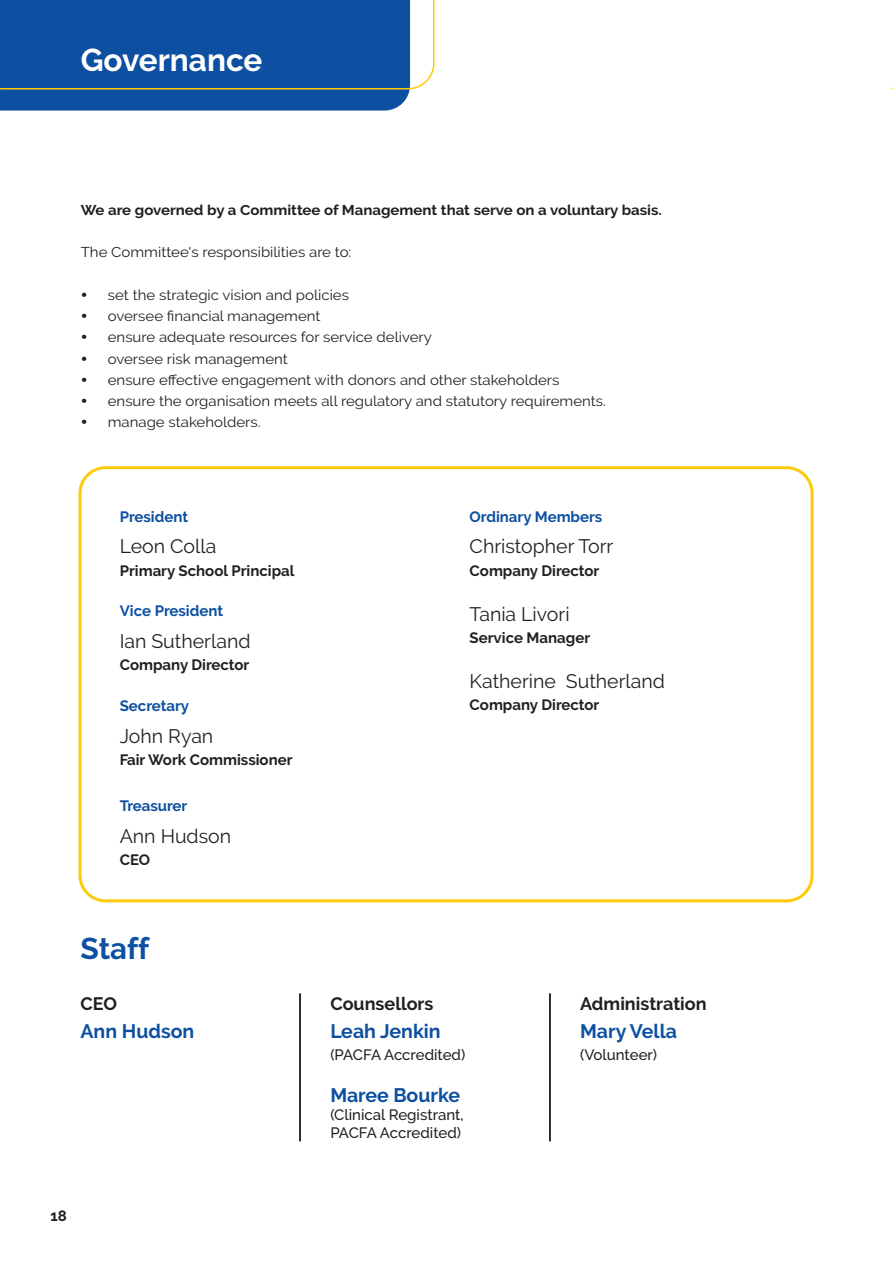
<style>
.page{position:relative;width:893px;height:1263px;background:#fff}
.page>*{position:absolute;margin:0;border:0;box-sizing:border-box;transform-origin:0 0}
.t1{font:700 31.5px "Raleway";color:#fff}
.t2{font:700 30px "Raleway";color:#0d50a1}
.Body_Text_-_Main{font:19.5px "Raleway";color:#231f20}
.t3{font:700 19.5px "Raleway";color:#0d50a1}
.t4{font:700 18px "Raleway";color:#231f20}
.Body_Text_-_Main-2{font:700 15px "Raleway";color:#231f20}
.t5{font:500 15px/18px "Raleway";color:#231f20}
.Body_Text_-_Main-3{font:700 15px "Raleway";color:#0d50a1}
.Body_Text_-_Main-4{font:14.25px "Raleway";color:#231f20;scale:1.06 1}
.Body_Text_-_Main-5{font:700 14.25px "Raleway";color:#231f20;scale:1.06 1}
</style>
<div class="page">
<div style="left:78px;top:466px;width:736px;height:436px;border:3px solid #feca0a;border-radius:26px"></div>
<svg style="left:0;top:89px;width:410px;height:22px;background:#1a58a0"></svg>
<div style="left:0;top:0;width:434px;height:89px;background:#0d50a1"></div>
<hr style="left:299px;top:993px;width:2px;height:148px;background:#231f20">
<hr style="left:549px;top:993px;width:2px;height:148px;background:#231f20">
<p class="t1" style="left:81px;top:42px;width:183px">Governance</p>
<p class="Body_Text_-_Main-5" style="left:81px;top:201px;width:550px">We are governed by a Committee of Management that serve on a voluntary basis.</p>
<p class="Body_Text_-_Main-4" style="left:81px;top:244px;width:257px">The Committee's responsibilities are to:</p>
<p class="Body_Text_-_Main-4" style="left:108px;top:286px;width:229px">set the strategic vision and policies</p>
<p class="Body_Text_-_Main-4" style="left:108px;top:308px;width:202px">oversee financial management</p>
<p class="Body_Text_-_Main-4" style="left:108px;top:329px;width:307px">ensure adequate resources for service delivery</p>
<p class="Body_Text_-_Main-4" style="left:108px;top:350px;width:171px">oversee risk management</p>
<p class="Body_Text_-_Main-4" style="left:108px;top:372px;width:428px">ensure effective engagement with donors and other stakeholders</p>
<p class="Body_Text_-_Main-4" style="left:108px;top:393px;width:471px">ensure the organisation meets all regulatory and statutory requirements.</p>
<p class="Body_Text_-_Main-4" style="left:108px;top:414px;width:146px">manage stakeholders.</p>
<p class="Body_Text_-_Main-3" style="left:120px;top:508px;width:70px">President</p>
<p class="Body_Text_-_Main" style="left:120px;top:535px;width:98px">Leon Colla</p>
<p class="Body_Text_-_Main-2" style="left:120px;top:562px;width:176px">Primary School Principal</p>
<p class="Body_Text_-_Main-3" style="left:120px;top:602px;width:105px">Vice President</p>
<p class="Body_Text_-_Main" style="left:120px;top:630px;width:132px">Ian Sutherland</p>
<p class="Body_Text_-_Main-2" style="left:120px;top:656px;width:131px">Company Director</p>
<p class="Body_Text_-_Main-3" style="left:120px;top:697px;width:71px">Secretary</p>
<p class="Body_Text_-_Main" style="left:120px;top:725px;width:95px">John Ryan</p>
<p class="Body_Text_-_Main-2" style="left:120px;top:751px;width:174px">Fair Work Commissioner</p>
<p class="Body_Text_-_Main-3" style="left:120px;top:797px;width:69px">Treasurer</p>
<p class="Body_Text_-_Main" style="left:120px;top:825px;width:113px">Ann Hudson</p>
<p class="Body_Text_-_Main-2" style="left:120px;top:851px;width:32px">CEO</p>
<p class="t2" style="left:81px;top:931px;width:70px">Staff</p>
<p class="t4" style="left:81px;top:994px;width:38px">CEO</p>
<p class="t3" style="left:81px;top:1020px;width:115px">Ann Hudson</p>
<p class="Body_Text_-_Main-2" style="left:51px;top:1207px;width:18px">18</p>
<p class="Body_Text_-_Main-3" style="left:470px;top:508px;width:134px">Ordinary Members</p>
<p class="Body_Text_-_Main" style="left:470px;top:535px;width:145px">Christopher Torr</p>
<p class="Body_Text_-_Main-2" style="left:470px;top:562px;width:131px">Company Director</p>
<p class="Body_Text_-_Main" style="left:470px;top:602px;width:101px">Tania Livori</p>
<p class="Body_Text_-_Main-2" style="left:470px;top:629px;width:122px">Service Manager</p>
<p class="Body_Text_-_Main" style="left:470px;top:670px;width:197px">Katherine Sutherland</p>
<p class="Body_Text_-_Main-2" style="left:470px;top:696px;width:131px">Company Director</p>
<p class="t4" style="left:330px;top:994px;width:105px">Counsellors</p>
<p class="t3" style="left:330px;top:1020px;width:112px">Leah Jenkin</p>
<p class="t5" style="left:330px;top:1046px;width:136px">(PACFA Accredited)</p>
<p class="t3" style="left:330px;top:1084px;width:131px">Maree Bourke</p>
<p class="t5" style="left:330px;top:1105px;width:135px">(Clinical Registrant,<br>PACFA Accredited)</p>
<p class="t4" style="left:580px;top:994px;width:128px">Administration</p>
<p class="t3" style="left:580px;top:1020px;width:98px">Mary Vella</p>
<p class="t5" style="left:580px;top:1046px;width:78px">(Volunteer)</p>
</div>
